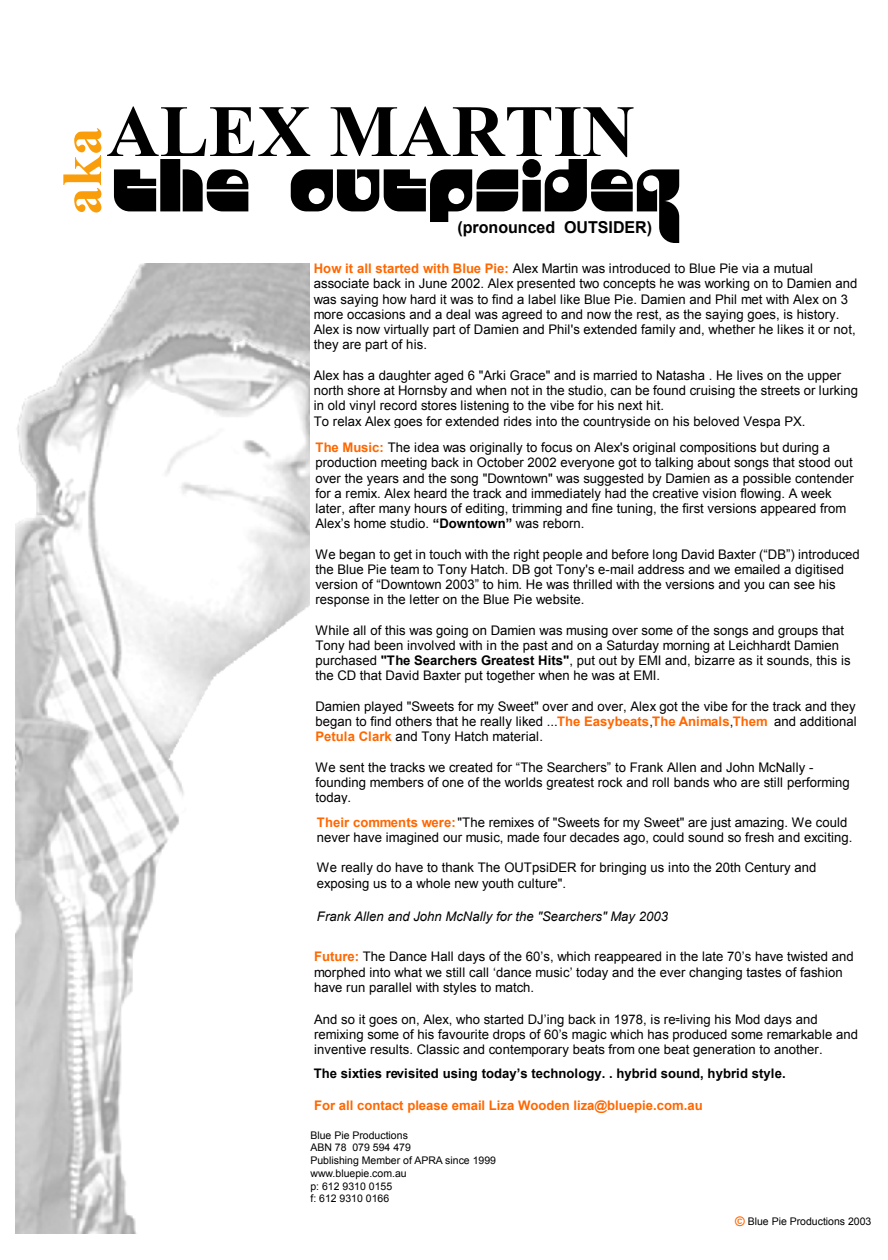
<style>
.page{position:relative;width:888px;height:1260px;background:#fff}
.page>*{position:absolute;margin:0;border:0;box-sizing:border-box;transform-origin:0 0}
.t1{font:700 16.35px "Arial";color:#000}
.t2{font:13.2px/15.3px "Arial";letter-spacing:.005em;color:#000}
.t3{font:700 13.2px "Arial";letter-spacing:.005em;color:#000}
.t4{font:700 13.2px "Arial";color:#ff6700}
.t5{font:italic 13.2px "Arial";letter-spacing:.005em;color:#000}
.t6{font:10.5px/12.8px "Arial";color:#000}
.s1{font-weight:700;color:#ff6700}
.s2{font-weight:700}
.s3{font-weight:700;font-size:13.2px;color:#ff6700}
</style>
<div class="page">
<img style="left:15px;top:263px;width:295px;height:971px">
<svg style="left:63px;top:128px;width:38px;height:85px"></svg>
<svg style="left:107px;top:106px;width:572px;height:137px"></svg>
<p class="t1" style="left:458px;top:215px;width:196px">(pronounced OUTSIDER)</p>
<p class="t2" style="left:314px;top:261px;width:545px"><span class="s1">How it all started with Blue Pie:</span> Alex Martin was introduced to Blue Pie via a mutual associate back in June 2002. Alex presented two concepts he was working on to Damien and was saying how hard it was to find a label like Blue Pie. Damien and Phil met with Alex on 3 more occasions and a deal was agreed to and now the rest, as the saying goes, is history.<br>Alex is now virtually part of Damien and Phil's extended family and, whether he likes it or not, they are part of his.</p>
<p class="t2" style="left:314px;top:368px;width:546px">Alex has a daughter aged 6 "Arki Grace" and is married to Natasha . He lives on the upper north shore at Hornsby and when not in the studio, can be found cruising the streets or lurking in old vinyl record stores listening to the vibe for his next hit.<br>To relax Alex goes for extended rides into the countryside on his beloved Vespa PX.</p>
<p class="t2" style="left:315px;top:439px;width:540px"><span class="s1">The Music:</span> The idea was originally to focus on Alex's original compositions but during a production meeting back in October 2002 everyone got to talking about songs that stood out over the years and the song "Downtown" was suggested by Damien as a possible contender for a remix. Alex heard the track and immediately had the creative vision flowing. A week later, after many hours of editing, trimming and fine tuning, the first versions appeared from Alex’s home studio. <span class="s2">“Downtown”</span> was reborn.</p>
<p class="t2" style="left:315px;top:546px;width:546px">We began to get in touch with the right people and before long David Baxter (“DB”) introduced the Blue Pie team to Tony Hatch. DB got Tony's e-mail address and we emailed a digitised version of “Downtown 2003” to him. He was thrilled with the versions and you can see his response in the letter on the Blue Pie website.</p>
<p class="t2" style="left:315px;top:623px;width:537px">While all of this was going on Damien was musing over some of the songs and groups that Tony had been involved with in the past and on a Saturday morning at Leichhardt Damien purchased <span class="s2">"The Searchers Greatest Hits"</span>, put out by EMI and, bizarre as it sounds, this is the CD that David Baxter put together when he was at EMI.</p>
<p class="t2" style="left:315px;top:699px;width:543px;text-align:justify">Damien played "Sweets for my Sweet" over and over, Alex got the vibe for the track and they began to find others that he really liked ...<span class="s1">The Easybeats</span>,<span class="s1">The Animals</span>,<span class="s1">Them</span> and additional <span class="s1">Petula Clark</span> and Tony Hatch material.</p>
<p class="t2" style="left:315px;top:759px;width:536px">We sent the tracks we created for “The Searchers” to Frank Allen and John McNally - founding members of one of the worlds greatest rock and roll bands who are still performing today.</p>
<p class="t2" style="left:317px;top:815px;width:537px"><span class="s1">Their comments were:</span>"The remixes of "Sweets for my Sweet" are just amazing. We could never have imagined our music, made four decades ago, could sound so fresh and exciting.</p>
<p class="t2" style="left:317px;top:860px;width:501px">We really do have to thank The OUTpsiDER for bringing us into the 20th Century and exposing us to a whole new youth culture".</p>
<p class="t5" style="left:317px;top:908px;width:353px">Frank Allen and John McNally for the "Searchers" May 2003</p>
<p class="t2" style="left:314px;top:949px;width:541px"><span class="s1">Future:</span> The Dance Hall days of the 60’s, which reappeared in the late 70’s have twisted and morphed into what we still call ‘dance music’ today and the ever changing tastes of fashion have run parallel with styles to match.</p>
<p class="t2" style="left:314px;top:1012px;width:545px">And so it goes on, Alex, who started DJ’ing back in 1978, is re--living his Mod days and remixing some of his favourite drops of 60’s magic which has produced some remarkable and inventive results. Classic and contemporary beats from one beat generation to another.</p>
<p class="t3" style="left:314px;top:1064px;width:473px">The sixties revisited using today’s technology. . hybrid sound, hybrid style.</p>
<p class="t4" style="left:314px;top:1096px;width:390px">For all contact please email Liza Wooden liza@bluepie.com.au</p>
<p class="t6" style="left:310px;top:1128px;width:187px">Blue Pie Productions<br>ABN 78 079 594 479<br>Publishing Member of APRA since 1999 www.bluepie.com.au<br>p: 612 9310 0155<br>f: 612 9310 0166</p>
<p class="t6" style="left:735px;top:1215px;width:138px"><span class="s3">©</span> Blue Pie Productions 2003</p>
</div>
